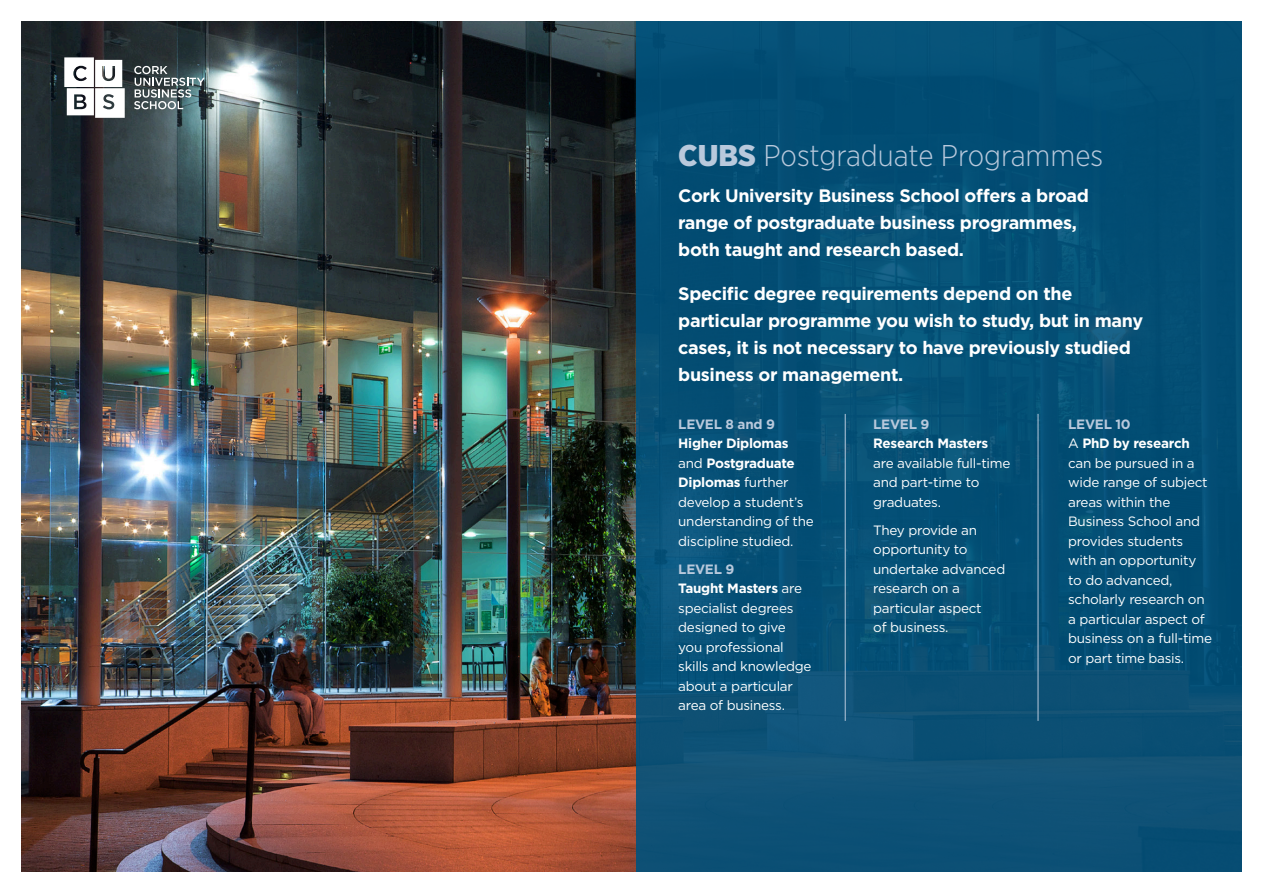
<style>
.page{position:relative;width:1263px;height:893px;background:#fff}
.page>*{position:absolute;margin:0;border:0;box-sizing:border-box;transform-origin:0 0}
.t1{font:300 30px "Gotham Narrow";color:#b9c9dc}
.t2{font:700 18px/27px "Gotham";letter-spacing:-.02em;color:#fff}
.t3{font:13.5px/19.5px "Gotham";letter-spacing:-.02em;color:#fff}
.s1{font-weight:900}
.s2{font-weight:700;color:#b9c9dc}
.s3{font-weight:700}
</style>
<div class="page">
<img style="left:21px;top:21px;width:615px;height:851px">
<svg style="left:64px;top:57px;width:61px;height:61px"></svg>
<svg style="left:134px;top:66px;width:71px;height:43px;background:#67777a"></svg>
<div style="left:636px;top:21px;width:606px;height:851px;background:linear-gradient(to bottom,#014e75,#0d5176)"></div>
<hr style="left:845px;top:414px;width:1px;height:307px;background:#b9c9dc">
<hr style="left:1038px;top:414px;width:1px;height:307px;background:#b9c9dc">
<p class="t1" style="left:678px;top:137px;width:427px"><span class="s1">CUBS</span> Postgraduate Programmes</p>
<p class="t2" style="left:678px;top:182px;width:412px">Cork University Business School offers a broad range of postgraduate business programmes, both taught and research based.</p>
<p class="t2" style="left:678px;top:280px;width:466px">Specific degree requirements depend on the particular programme you wish to study, but in many cases, it is not necessary to have previously studied business or management.</p>
<p class="t3" style="left:678px;top:414px;width:137px"><span class="s2">LEVEL 8 and 9<br></span><span class="s3">Higher Diplomas </span>and <span class="s3">Postgraduate<br>Diplomas</span> further develop a student’s understanding of the discipline studied.</p>
<p class="t3" style="left:678px;top:559px;width:135px"><span class="s2">LEVEL 9<br></span><span class="s3">Taught Masters</span> are specialist degrees designed to give you professional skills and knowledge about a particular area of business.</p>
<p class="t3" style="left:1068px;top:414px;width:145px"><span class="s2">LEVEL 10<br></span>A <span class="s3">PhD by research </span>can be pursued in a wide range of subject areas within the<br>Business School and provides students with an opportunity to do advanced, scholarly research on a particular aspect of business on a full-time or part time basis.</p>
<p class="t3" style="left:873px;top:414px;width:139px"><span class="s2">LEVEL 9<br></span><span class="s3">Research Masters </span>are available full-time and part-time to graduates.</p>
<p class="t3" style="left:873px;top:520px;width:134px">They provide an opportunity to undertake advanced research on a particular aspect<br>of business.</p>
</div>
